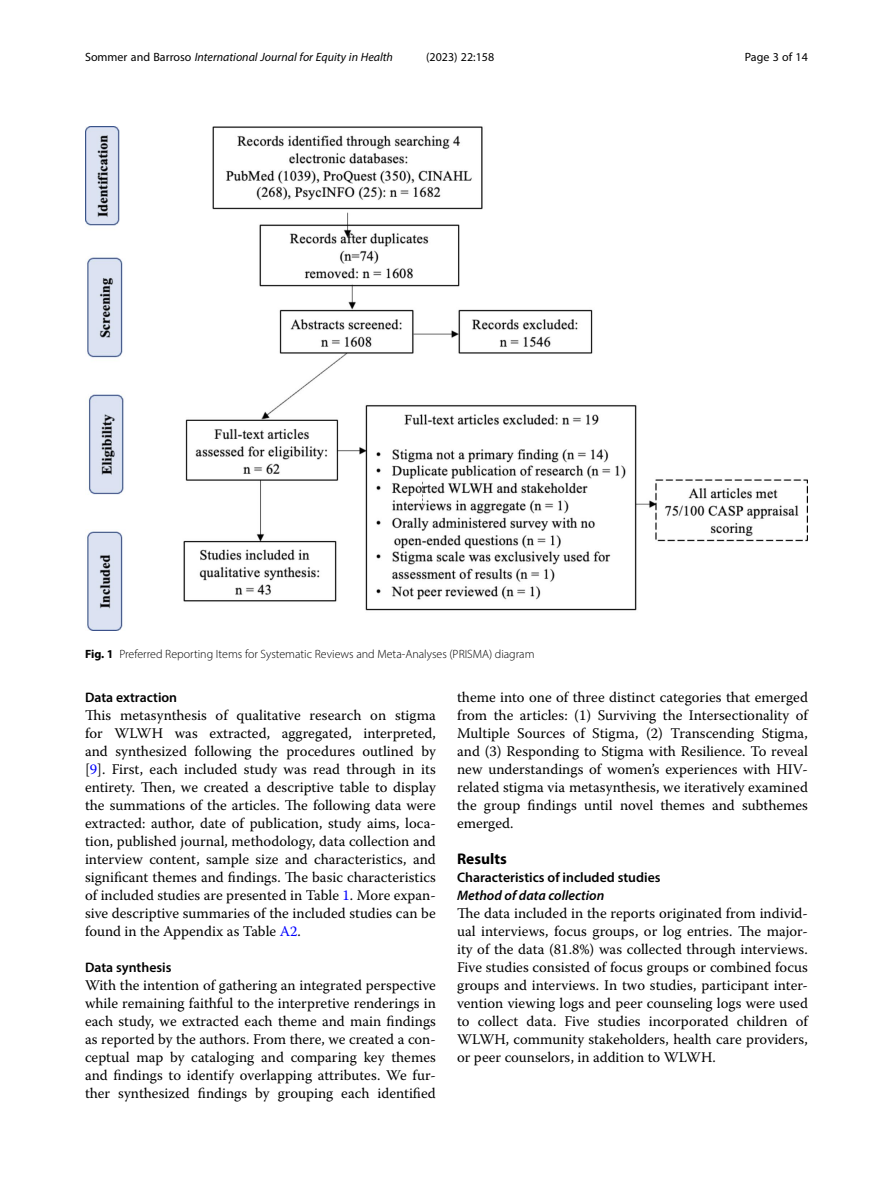
<style>
.page{position:relative;width:893px;height:1191px;background:#fff}
.page>*{position:absolute;margin:0;border:0;box-sizing:border-box;transform-origin:0 0}
.Head_1{font:700 15.45px "Myriad Pro";color:#000}
.Body_Text{font:14.7px/18px "Warnock Pro";color:#000;text-align:justify}
.Head_2_After_1{font:600 13.8px "Myriad Pro";color:#000}
.Head_2{font:600 13.8px "Myriad Pro";color:#000}
.Head_3_after_2{font:italic 600 13.8px "Myriad Pro";color:#000}
.Figure_Caption{font:300 12px "Myriad Pro";color:#000}
.t1{font:italic 12px "Myriad Pro";color:#000}
.t2{font:12px "Myriad Pro";color:#000}
.s1{font-style:normal}
.s2{font-weight:700}
.s3{color:#00f}
</style>
<div class="page">
<img style="left:85px;top:126px;width:723px;height:505px">
<p class="t1" style="left:85px;top:50px;width:309px"><span class="s1">Sommer and Barroso</span> International Journal for Equity in Health</p>
<p class="t2" style="left:426px;top:50px;width:70px">(2023) 22:158</p>
<p class="t2" style="left:745px;top:50px;width:65px">Page 3 of 14</p>
<p class="Figure_Caption" style="left:85px;top:646px;width:451px"><span class="s2">Fig. 1</span> Preferred Reporting Items for Systematic Reviews and Meta-Analyses (PRISMA) diagram</p>
<p class="Head_2" style="left:85px;top:689px;width:94px">Data extraction</p>
<p class="Body_Text" style="left:85px;top:706px;width:352px">This metasynthesis of qualitative research on stigma for WLWH was extracted, aggregated, interpreted, and synthesized following the procedures outlined by [<span class="s3">9</span>]. First, each included study was read through in its entirety. Then, we created a descriptive table to display the summations of the articles. The following data were extracted: author, date of publication, study aims, loca&shy;tion, published journal, methodology, data collection and interview content, sample size and characteristics, and significant themes and findings. The basic characteristics of included studies are presented in Table <span class="s3">1</span>. More expan&shy;sive descriptive summaries of the included studies can be found in the Appendix as Table <span class="s3">A2</span>.</p>
<p class="Head_2" style="left:85px;top:959px;width:88px">Data synthesis</p>
<p class="Body_Text" style="left:85px;top:976px;width:352px">With the intention of gathering an integrated perspective while remaining faithful to the interpretive renderings in each study, we extracted each theme and main findings as reported by the authors. From there, we created a con&shy;ceptual map by cataloging and comparing key themes and findings to identify overlapping attributes. We fur&shy;ther synthesized findings by grouping each identified</p>
<p class="Body_Text" style="left:457px;top:688px;width:352px">theme into one of three distinct categories that emerged from the articles: (1) Surviving the Intersectionality of Multiple Sources of Stigma, (2) Transcending Stigma, and (3) Responding to Stigma with Resilience. To reveal new understandings of women’s experiences with HIV&shy;related stigma via metasynthesis, we iteratively examined the group findings until novel themes and subthemes emerged.</p>
<p class="Head_1" style="left:457px;top:849px;width:51px">Results</p>
<p class="Head_2_After_1" style="left:457px;top:869px;width:205px">Characteristics of included studies</p>
<p class="Head_3_after_2" style="left:457px;top:887px;width:149px">Method of data collection</p>
<p class="Body_Text" style="left:457px;top:904px;width:352px">The data included in the reports originated from individ&shy;ual interviews, focus groups, or log entries. The major&shy;ity of the data (81.8%) was collected through interviews.<br>Five studies consisted of focus groups or combined focus groups and interviews. In two studies, participant inter&shy;vention viewing logs and peer counseling logs were used to collect data. Five studies incorporated children of WLWH, community stakeholders, health care providers, or peer counselors, in addition to WLWH.</p>
</div>
